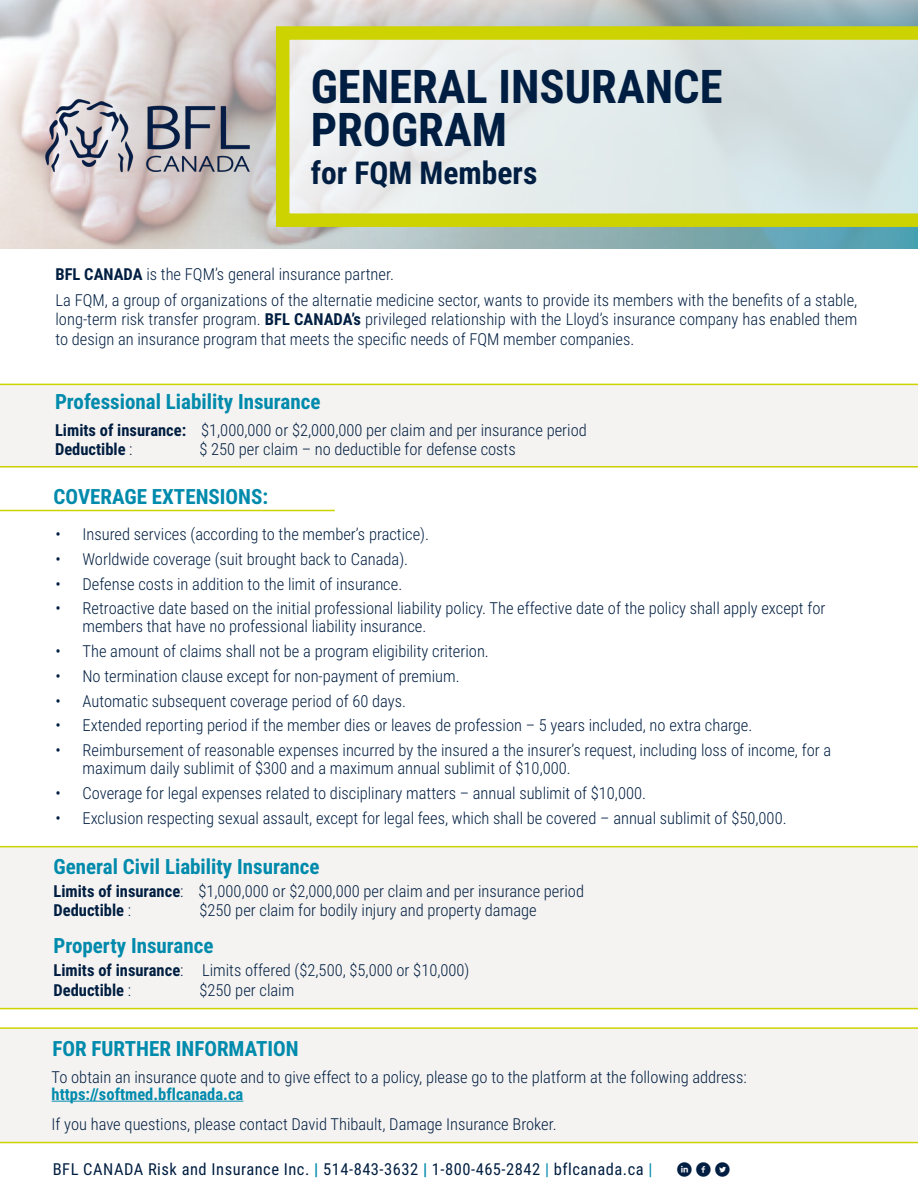
<style>
.page{position:relative;width:918px;height:1188px;background:#fff}
.page>*{position:absolute;margin:0;border:0;box-sizing:border-box;transform-origin:0 0}
.t1{font:700 46.5px "Roboto Condensed";color:#001e41}
.t2{font:700 31.5px "Roboto Condensed";color:#001e41}
.Large_Body{font:700 21px "Roboto Condensed";color:#008aac}
.t3{font:300 16.5px/18px "Roboto Condensed";color:#001e41}
.Large_Body-2{font:16.5px "Roboto Condensed";letter-spacing:.03em;color:#001e41}
.t4{font:700 16.5px "Roboto Condensed";color:#001e41}
.s1{font-weight:700}
.s2{font-weight:300}
.s3{font-weight:700;color:#008aac}
.s4{color:#008aac}
</style>
<div class="page">
<div style="left:0;top:1029px;width:918px;height:113px;background:#f5f3f1"></div>
<div style="left:0;top:847px;width:918px;height:161px;background:#f5f3f1"></div>
<svg style="left:0;top:0;width:918px;height:248px"></svg>
<div style="left:0;top:385px;width:918px;height:82px;background:#f5f3f1"></div>
<hr style="left:0;top:510px;width:335px;height:1px;background:#cdd300">
<img style="left:31px;top:81px;width:245px;height:121px">
<svg style="left:276px;top:26px;width:642px;height:201px"></svg>
<hr style="left:52px;top:1101px;width:191px;height:1px;background:#008aac">
<hr style="left:0;top:846px;width:918px;height:1px;background:#cdd300">
<hr style="left:0;top:1008px;width:918px;height:1px;background:#cdd300">
<hr style="left:0;top:384px;width:918px;height:1px;background:#cdd300">
<hr style="left:0;top:466px;width:918px;height:1px;background:#cdd300">
<hr style="left:0;top:1027px;width:918px;height:2px;background:#cdd300">
<hr style="left:0;top:1142px;width:918px;height:1px;background:#cdd300">
<p class="t1" style="left:311px;top:54px;width:413px">GENERAL INSURANCE</p>
<p class="t1" style="left:311px;top:97px;width:198px">PROGRAM</p>
<p class="t2" style="left:311px;top:151px;width:228px">for FQM Members</p>
<p class="t3" style="left:56px;top:265px;width:340px"><span class="s1">BFL CANADA</span> is the FQM’s general insurance partner.</p>
<p class="t3" style="left:56px;top:290px;width:803px;line-height:19.5px;text-align:justify">La FQM, a group of organizations of the alternatie medicine sector, wants to provide its members with the benefits of a stable, long-term risk transfer program. <span class="s1">BFL CANADA’s</span> privileged relationship with the Lloyd’s insurance company has enabled them to design an insurance program that meets the specific needs of FQM member companies.</p>
<p class="Large_Body" style="left:55px;top:387px;width:267px">Professional Liability Insurance</p>
<p class="t3" style="left:55px;top:420px;width:533px"><span class="s1">Limits of insurance:</span> $1,000,000 or $2,000,000 per claim and per insurance period</p>
<p class="t4" style="left:55px;top:438px;width:79px">Deductible <span class="s2">:</span></p>
<p class="t3" style="left:199px;top:440px;width:318px">$ 250 per claim – no deductible for defense costs</p>
<p class="Large_Body" style="left:54px;top:481px;width:216px">COVERAGE EXTENSIONS:</p>
<p class="t3" style="left:56px;top:525px;width:375px">• Insured services (according to the member’s practice).</p>
<p class="t3" style="left:56px;top:549px;width:354px">• Worldwide coverage (suit brought back to Canada).</p>
<p class="t3" style="left:56px;top:574px;width:348px">• Defense costs in addition to the limit of insurance.</p>
<p class="t3" style="left:82px;top:599px;width:744px;text-indent:-27px">• Retroactive date based on the initial professional liability policy. The effective date of the policy shall apply except for members that have no professional liability insurance.</p>
<p class="t3" style="left:56px;top:642px;width:435px">• The amount of claims shall not be a program eligibility criterion.</p>
<p class="t3" style="left:56px;top:666px;width:406px">• No termination clause except for non-payment of premium.</p>
<p class="t3" style="left:56px;top:691px;width:352px">• Automatic subsequent coverage period of 60 days.</p>
<p class="t3" style="left:56px;top:716px;width:698px">• Extended reporting period if the member dies or leaves de profession – 5 years included, no extra charge.</p>
<p class="t3" style="left:82px;top:741px;width:750px;text-indent:-27px">• Reimbursement of reasonable expenses incurred by the insured a the insurer’s request, including loss of income, for a maximum daily sublimit of $300 and a maximum annual sublimit of $10,000.</p>
<p class="t3" style="left:56px;top:783px;width:592px">• Coverage for legal expenses related to disciplinary matters – annual sublimit of $10,000.</p>
<p class="t3" style="left:56px;top:808px;width:733px">• Exclusion respecting sexual assault, except for legal fees, which shall be covered – annual sublimit of $50,000.</p>
<p class="Large_Body" style="left:54px;top:852px;width:268px">General Civil Liability Insurance</p>
<p class="t3" style="left:54px;top:881px;width:532px"><span class="s1">Limits of insurance</span>: $1,000,000 or $2,000,000 per claim and per insurance period</p>
<p class="t4" style="left:54px;top:899px;width:79px">Deductible <span class="s2">:</span></p>
<p class="t3" style="left:200px;top:901px;width:339px">$250 per claim for bodily injury and property damage</p>
<p class="Large_Body" style="left:54px;top:931px;width:162px">Property Insurance</p>
<p class="t3" style="left:54px;top:961px;width:417px"><span class="s1">Limits of insurance</span>: Limits offered ($2,500, $5,000 or $10,000)</p>
<p class="t4" style="left:54px;top:978px;width:79px">Deductible <span class="s2">:</span></p>
<p class="t3" style="left:200px;top:980px;width:96px">$250 per claim</p>
<p class="Large_Body" style="left:52px;top:1034px;width:248px">FOR FURTHER INFORMATION</p>
<p class="t3" style="left:52px;top:1069px;width:697px;line-height:16.5px">To obtain an insurance quote and to give effect to a policy, please go to the platform at the following address: <span class="s3">https://softmed.bflcanada.ca</span></p>
<p class="t3" style="left:52px;top:1114px;width:507px">If you have questions, please contact David Thibault, Damage Insurance Broker.</p>
<p class="Large_Body-2" style="left:53px;top:1157px;width:601px">BFL CANADA Risk and Insurance Inc. <span class="s3">|</span> 514-843-3632 <span class="s3">|</span> 1-800-465-2842 <span class="s4">|</span> bflcanada.ca <span class="s4">|</span></p>
</div>
